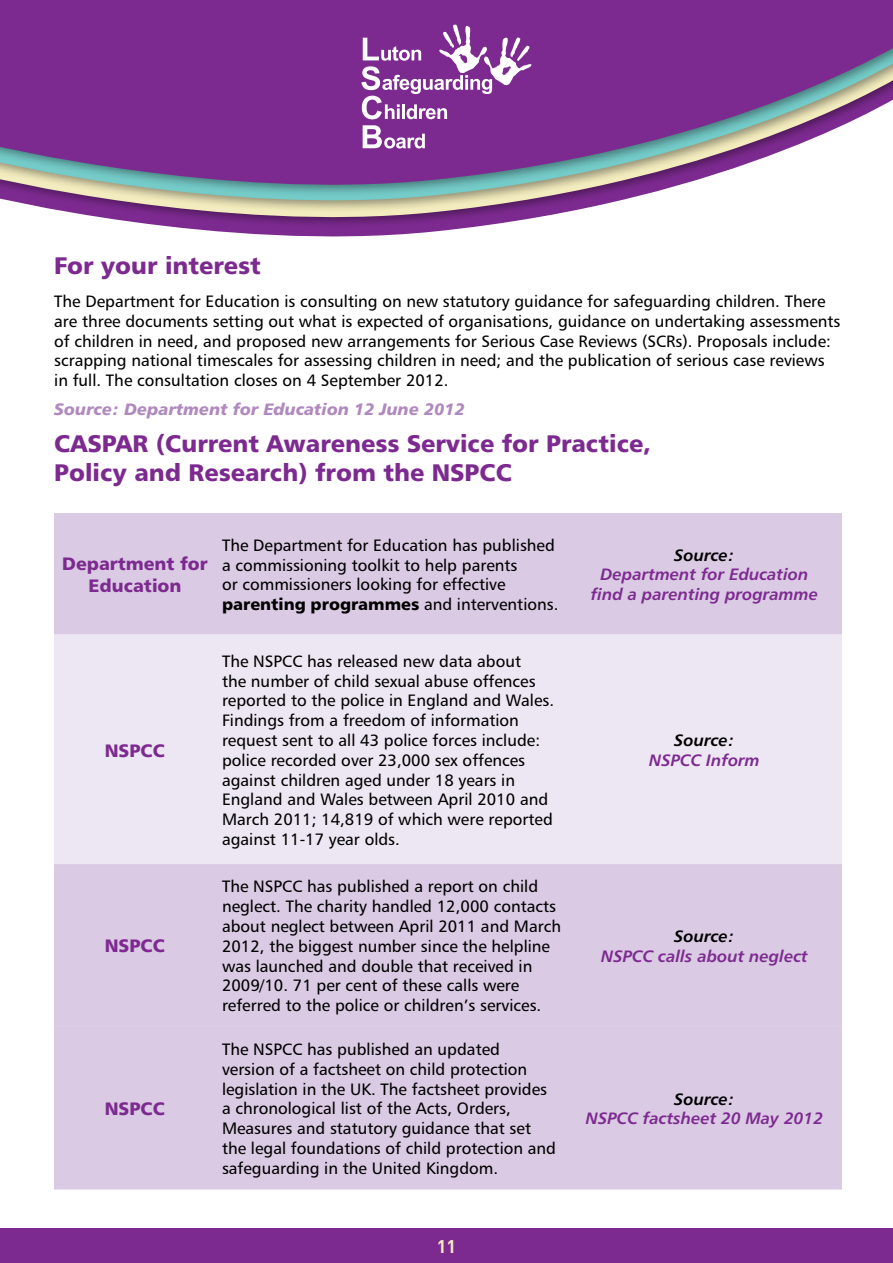
<style>
.page{position:relative;width:893px;height:1263px;background:#fff}
.page>*{position:absolute;margin:0;border:0;box-sizing:border-box;transform-origin:0 0}
.t1{font:24px/28.8px "Humanist 777 BT Black B";color:#7d2a90}
.t2{font:18px/21.6px "Humanist 777 BT Black B";color:#7d2a90;text-align:center}
.t3{font:700 18px "DIN";color:#f3ecbe}
.t4{font:16.5px/19.8px "Humanist 777 BT Roman B";color:#000}
.t5{font:16.5px/19.8px "Humanist 777 BT Bold Italic B";color:#7d2a90;text-align:center}
.t6{font:16.5px "Humanist 777 BT Black Italic B";color:#b089be}
.t7{font:16.5px "Humanist 777 BT Black B";color:#000}
.t8{font:16.5px "Humanist 777 BT Bold Italic B";color:#000}
.s1{font-family:"Humanist 777 BT Roman B"}
</style>
<div class="page">
<div style="left:0;top:1229px;width:893px;height:34px;background:#7d2a90"></div>
<svg style="left:99px;top:217px;width:440px;height:17px;fill:#7d2a90"></svg>
<svg style="left:12px;top:201px;width:605px;height:16px;background:#b591a7"></svg>
<svg style="left:0;top:0;width:893px;height:201px;background:#89509b"></svg>
<svg style="left:363px;top:125px;width:62px;height:24px"></svg>
<svg style="left:361px;top:24px;width:170px;height:95px"></svg>
<div style="left:54px;top:513px;width:788px;height:513px;background:#dacae3"></div>
<div style="left:54px;top:634px;width:788px;height:230px;background:#ede7f3"></div>
<div style="left:54px;top:1026px;width:788px;height:163px;background:#dacae3"></div>
<h1 class="t1" style="left:54px;top:251px;width:208px">For your interest</h1>
<p class="t4" style="left:54px;top:291px;width:788px">The Department for Education is consulting on new statutory guidance for safeguarding children. There are three documents setting out what is expected of organisations, guidance on undertaking assessments of children in need, and proposed new arrangements for Serious Case Reviews (SCRs). Proposals include: scrapping national timescales for assessing children in need; and the publication of serious case reviews in full. The consultation closes on 4 September 2012.</p>
<p class="t6" style="left:54px;top:398px;width:412px">Source: Department for Education 12 June 2012</p>
<h1 class="t1" style="left:54px;top:428px;width:598px">CASPAR (Current Awareness Service for Practice,<br>Policy and Research) from the NSPCC</h1>
<p class="t2" style="left:62px;top:553px;width:147px">Department for<br>Education</p>
<p class="t4" style="left:222px;top:535px;width:334px">The Department for Education has published a commissioning toolkit to help parents<br>or commissioners looking for effective</p>
<p class="t7" style="left:222px;top:594px;width:338px">parenting programmes <span class="s1">and interventions.</span></p>
<p class="t2" style="left:105px;top:739px;width:62px">NSPCC</p>
<p class="t2" style="left:105px;top:935px;width:62px">NSPCC</p>
<p class="t2" style="left:105px;top:1097px;width:62px">NSPCC</p>
<p class="t4" style="left:222px;top:651px;width:334px">The NSPCC has released new data about<br>the number of child sexual abuse offences reported to the police in England and Wales.<br>Findings from a freedom of information request sent to all 43 police forces include: police recorded over 23,000 sex offences against children aged under 18 years in England and Wales between April 2010 and March 2011; 14,819 of which were reported against 11-17 year olds.</p>
<p class="t4" style="left:222px;top:876px;width:340px">The NSPCC has published a report on child neglect. The charity handled 12,000 contacts about neglect between April 2011 and March 2012, the biggest number since the helpline was launched and double that received in 2009/10. 71 per cent of these calls were referred to the police or children’s services.</p>
<p class="t4" style="left:222px;top:1039px;width:336px">The NSPCC has published an updated version of a factsheet on child protection legislation in the UK. The factsheet provides a chronological list of the Acts, Orders, Measures and statutory guidance that set the legal foundations of child protection and safeguarding in the United Kingdom.</p>
<p class="t3" style="left:437px;top:1234px;width:21px">11</p>
<p class="t8" style="left:674px;top:544px;width:62px">Source:</p>
<p class="t5" style="left:591px;top:564px;width:229px">Department for Education find a parenting programme</p>
<p class="t8" style="left:674px;top:730px;width:62px">Source:</p>
<p class="t5" style="left:649px;top:750px;width:112px">NSPCC Inform</p>
<p class="t8" style="left:674px;top:925px;width:62px">Source:</p>
<p class="t5" style="left:601px;top:945px;width:208px">NSPCC calls about neglect</p>
<p class="t8" style="left:674px;top:1088px;width:62px">Source:</p>
<p class="t5" style="left:586px;top:1108px;width:239px">NSPCC factsheet 20 May 2012</p>
</div>
